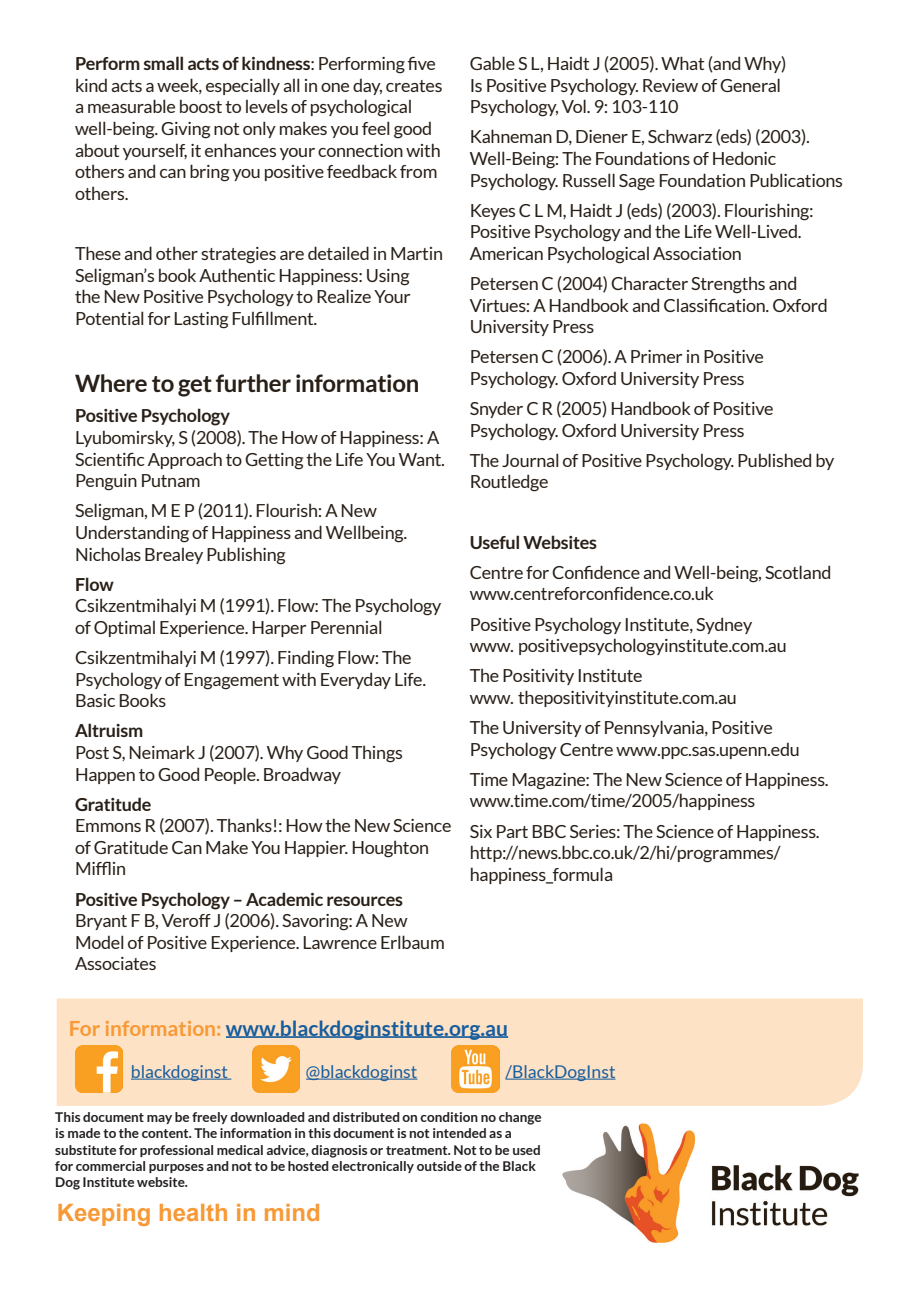
<style>
.page{position:relative;width:919px;height:1289px;background:#fff}
.page>*{position:absolute;margin:0;border:0;box-sizing:border-box;transform-origin:0 0}
.Body___Subhead{font:700 24px "Lato";letter-spacing:-.015em;color:#281f17}
.Subtitle{font:700 24px "Arial";color:#f89937}
.Subtitle-2{font:700 21px "Lato";color:#175d9e}
.Body___Subhead-2{font:18px/21.6px "Lato";letter-spacing:-.015em;color:#281f17}
.Subtitle-3{font:17.55px "Lato";color:#175d9e}
.Body___Secondary_Sub{font:700 13.5px/16.2px "Lato";color:#231f20}
.s1{font-weight:700}
.s2{color:#f89937}
</style>
<div class="page">
<img style="left:528px;top:1105px;width:331px;height:138px">
<div style="left:57px;top:998px;width:805px;height:107px;background:#fee2c5"></div>
<div style="left:69px;top:1012px;width:783px;height:72px;background:#fee2c5"></div>
<hr style="left:226px;top:1036px;width:282px;height:1px;background:#175d9e">
<hr style="left:131px;top:1078px;width:100px;height:1px;background:#175d9e">
<hr style="left:306px;top:1078px;width:111px;height:1px;background:#175d9e">
<hr style="left:505px;top:1078px;width:110px;height:1px;background:#175d9e">
<img style="left:76px;top:1045px;width:47px;height:47px">
<img style="left:253px;top:1045px;width:47px;height:47px">
<img style="left:451px;top:1045px;width:49px;height:47px">
<p class="Body___Subhead-2" style="left:75px;top:53px;width:369px"><span class="s1">Perform small acts of kindness</span>: Performing five kind acts a week, especially all in one day, creates a measurable boost to levels of psychological well-being. Giving not only makes you feel good about yourself, it enhances your connection with others and can bring you positive feedback from others.</p>
<p class="Body___Subhead-2" style="left:75px;top:242px;width:369px">These and other strategies are detailed in Martin Seligman’s book Authentic Happiness: Using<br>the New Positive Psychology to Realize Your Potential for Lasting Fulfillment.</p>
<p class="Body___Subhead" style="left:75px;top:370px;width:346px">Where to get further information</p>
<p class="Body___Subhead-2" style="left:75px;top:405px;width:371px"><span class="s1">Positive Psychology<br></span>Lyubomirsky, S (2008). The How of Happiness: A Scientific Approach to Getting the Life You Want.<br>Penguin Putnam</p>
<p class="Body___Subhead-2" style="left:75px;top:500px;width:333px">Seligman, M E P (2011). Flourish: A New<br>Understanding of Happiness and Wellbeing.<br>Nicholas Brealey Publishing</p>
<p class="Body___Subhead-2" style="left:75px;top:573px;width:368px"><span class="s1">Flow<br></span>Csikzentmihalyi M (1991). Flow: The Psychology of Optimal Experience. Harper Perennial</p>
<p class="Body___Subhead-2" style="left:75px;top:646px;width:352px">Csikzentmihalyi M (1997). Finding Flow: The<br>Psychology of Engagement with Everyday Life.<br>Basic Books</p>
<p class="Body___Subhead-2" style="left:75px;top:719px;width:329px"><span class="s1">Altruism<br></span>Post S, Neimark J (2007). Why Good Things<br>Happen to Good People. Broadway</p>
<p class="Body___Subhead-2" style="left:75px;top:793px;width:378px"><span class="s1">Gratitude<br></span>Emmons R (2007). Thanks!: How the New Science of Gratitude Can Make You Happier. Houghton<br>Mifflin</p>
<p class="Body___Subhead-2" style="left:75px;top:888px;width:371px"><span class="s1">Positive Psychology – Academic resources </span>Bryant F B, Veroff J (2006). Savoring: A New Model of Positive Experience. Lawrence Erlbaum Associates</p>
<p class="Body___Subhead-2" style="left:469px;top:53px;width:318px">Gable S L, Haidt J (2005). What (and Why)<br>Is Positive Psychology. Review of General<br>Psychology, Vol. 9: 103-110</p>
<p class="Body___Subhead-2" style="left:469px;top:126px;width:375px">Kahneman D, Diener E, Schwarz (eds) (2003).<br>Well-Being: The Foundations of Hedonic<br>Psychology. Russell Sage Foundation Publications</p>
<p class="Body___Subhead-2" style="left:469px;top:199px;width:345px">Keyes C L M, Haidt J (eds) (2003). Flourishing:<br>Positive Psychology and the Life Well-Lived.<br>American Psychological Association</p>
<p class="Body___Subhead-2" style="left:469px;top:273px;width:359px">Petersen C (2004) Character Strengths and<br>Virtues: A Handbook and Classification. Oxford<br>University Press</p>
<p class="Body___Subhead-2" style="left:469px;top:346px;width:296px">Petersen C (2006). A Primer in Positive<br>Psychology. Oxford University Press</p>
<p class="Body___Subhead-2" style="left:469px;top:398px;width:305px">Snyder C R (2005) Handbook of Positive<br>Psychology. Oxford University Press</p>
<p class="Body___Subhead-2" style="left:469px;top:449px;width:366px">The Journal of Positive Psychology. Published by<br>Routledge</p>
<p class="Body___Subhead-2" style="left:469px;top:527px;width:363px;line-height:30.2px"><span class="s1">Useful Websites<br></span>Centre for Confidence and Well-being, Scotland</p>
<p class="Body___Subhead-2" style="left:469px;top:578px;width:284px;line-height:30.2px">www.centreforconfidence.co.uk<br>Positive Psychology Institute, Sydney</p>
<p class="Body___Subhead-2" style="left:469px;top:630px;width:318px;line-height:30.2px">www. positivepsychologyinstitute.com.au<br>The Positivity Institute</p>
<p class="Body___Subhead-2" style="left:469px;top:682px;width:304px;line-height:30.2px">www. thepositivityinstitute.com.au<br>The University of Pennsylvania, Positive</p>
<p class="Body___Subhead-2" style="left:469px;top:734px;width:360px;line-height:30.2px">Psychology Centre www.ppc.sas.upenn.edu<br>Time Magazine: The New Science of Happiness.</p>
<p class="Body___Subhead-2" style="left:469px;top:785px;width:351px;line-height:30.2px">www.time.com/time/2005/happiness<br>Six Part BBC Series: The Science of Happiness.</p>
<p class="Body___Subhead-2" style="left:469px;top:841px;width:312px">http://news.bbc.co.uk/2/hi/programmes/ happiness_formula</p>
<p class="Subtitle-2" style="left:69px;top:1016px;width:441px"><span class="s2">For information:</span> www.blackdoginstitute.org.au</p>
<p class="Subtitle-3" style="left:131px;top:1061px;width:99px">blackdoginst</p>
<p class="Subtitle-3" style="left:306px;top:1061px;width:113px">@blackdoginst</p>
<p class="Subtitle-3" style="left:505px;top:1061px;width:111px">/BlackDogInst</p>
<p class="Body___Secondary_Sub" style="left:55px;top:1108px;width:488px">This document may be freely downloaded and distributed on condition no change is made to the content. The information in this document is not intended as a substitute for professional medical advice, diagnosis or treatment. Not to be used for commercial purposes and not to be hosted electronically outside of the Black Dog Institute website.</p>
<p class="Subtitle" style="left:57px;top:1196px;width:266px">Keeping health in mind</p>
</div>
